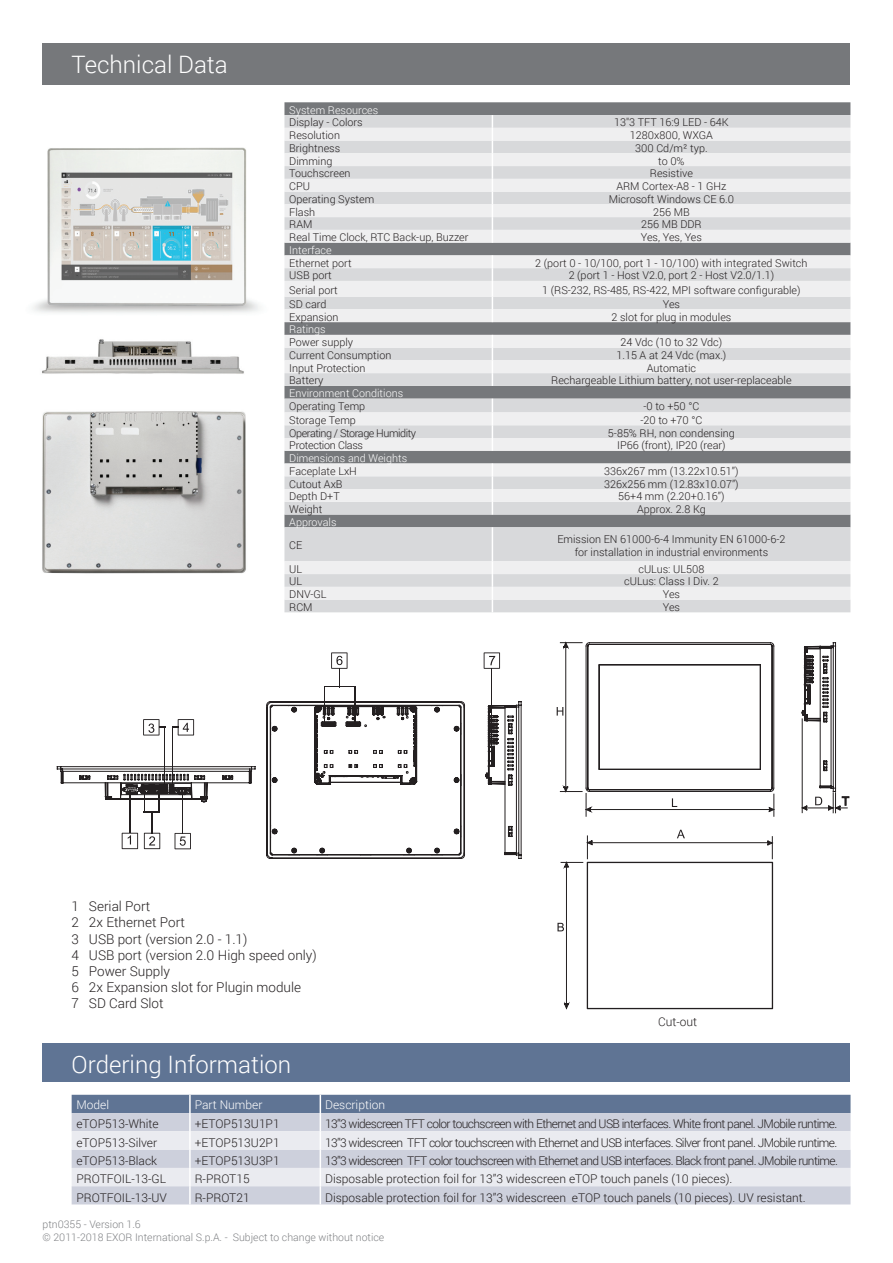
<style>
.page{position:relative;width:893px;height:1263px;background:#fff}
.page>*{position:absolute;margin:0;border:0;box-sizing:border-box;transform-origin:0 0}
.t1{font:300 24px "Roboto";color:#fff}
.t2{font:300 13.5px/16.2px "Roboto";color:#231f20}
.t3{font:300 12px "Roboto";letter-spacing:-.05em;color:#231f20}
.t4{font:300 12px "Roboto";color:#231f20}
.t5{font:300 12px "Roboto";color:#fff}
.t6{font:300 10.8px/12.9px "Roboto";color:#231f20;text-align:center}
.t7{font:300 10.8px "Roboto";color:#fff}
.t8{font:300 10.8px "Roboto";letter-spacing:-.04em;color:#231f20}
.t9{font:300 10.8px "Roboto";letter-spacing:-.025em;color:#231f20}
.t10{font:300 10.5px/12.6px "Roboto";color:#808285}
</style>
<div class="page">
<svg style="left:72px;top:1094px;width:778px;height:110px;background:#c5cad7"></svg>
<img style="left:32px;top:147px;width:227px;height:166px">
<img style="left:42px;top:339px;width:202px;height:35px">
<img style="left:42px;top:411px;width:204px;height:163px">
<svg style="left:284px;top:102px;width:566px;height:13px;background:#797b7e"></svg>
<div style="left:284px;top:115px;width:566px;height:497px;background:#d8d9db"></div>
<svg style="left:284px;top:128px;width:566px;height:472px"></svg>
<svg style="left:492px;top:115px;width:1px;height:128px"></svg>
<svg style="left:492px;top:255px;width:1px;height:67px"></svg>
<svg style="left:492px;top:335px;width:1px;height:51px"></svg>
<svg style="left:492px;top:399px;width:1px;height:52px"></svg>
<svg style="left:492px;top:463px;width:1px;height:51px"></svg>
<hr style="left:492px;top:527px;width:1px;height:34px;background:#fff">
<svg style="left:492px;top:561px;width:1px;height:51px"></svg>
<hr style="left:324px;top:686px;width:1px;height:38px;background:#231f20">
<hr style="left:354px;top:686px;width:1px;height:38px;background:#231f20">
<hr style="left:324px;top:686px;width:31px;height:1px;background:#231f20">
<hr style="left:491px;top:668px;width:1px;height:88px;background:#231f20">
<svg style="left:331px;top:652px;width:17px;height:34px"></svg>
<svg style="left:484px;top:652px;width:16px;height:17px"></svg>
<svg style="left:57px;top:701px;width:464px;height:158px"></svg>
<svg style="left:557px;top:642px;width:218px;height:174px"></svg>
<svg style="left:557px;top:830px;width:216px;height:179px"></svg>
<svg style="left:802px;top:642px;width:47px;height:171px"></svg>
<div style="left:43px;top:43px;width:807px;height:42px;background:#76787b"></div>
<div style="left:43px;top:1044px;width:807px;height:38px;background:#5f7494"></div>
<h1 class="t1" style="left:72px;top:48px;width:158px">Technical Data</h1>
<p class="t7" style="left:289px;top:102px;width:91px">System Resources</p>
<p class="t6" style="left:289px;top:116px;width:75px">Display - Colors</p>
<p class="t6" style="left:614px;top:116px;width:116px">13"3 TFT 16:9 LED - 64K</p>
<p class="t6" style="left:289px;top:128px;width:52px">Resolution</p>
<p class="t6" style="left:630px;top:128px;width:85px">1280x800, WXGA</p>
<p class="t6" style="left:289px;top:141px;width:53px">Brightness</p>
<p class="t6" style="left:635px;top:141px;width:74px">300 Cd/m² typ.</p>
<p class="t6" style="left:289px;top:154px;width:45px">Dimming</p>
<p class="t6" style="left:658px;top:154px;width:28px">to 0%</p>
<p class="t6" style="left:289px;top:167px;width:63px">Touchscreen</p>
<p class="t6" style="left:650px;top:167px;width:44px">Resistive</p>
<p class="t6" style="left:289px;top:179px;width:22px">CPU</p>
<p class="t6" style="left:616px;top:179px;width:112px">ARM Cortex-A8 - 1 GHz</p>
<p class="t6" style="left:289px;top:192px;width:87px">Operating System</p>
<p class="t6" style="left:609px;top:192px;width:127px">Microsoft Windows CE 6.0</p>
<p class="t6" style="left:289px;top:205px;width:28px">Flash</p>
<p class="t6" style="left:653px;top:205px;width:38px">256 MB</p>
<p class="t6" style="left:289px;top:218px;width:25px">RAM</p>
<p class="t6" style="left:641px;top:218px;width:62px">256 MB DDR</p>
<p class="t6" style="left:289px;top:230px;width:181px">Real Time Clock, RTC Back-up, Buzzer</p>
<p class="t6" style="left:641px;top:230px;width:63px">Yes, Yes, Yes</p>
<p class="t7" style="left:289px;top:243px;width:44px">Interface</p>
<p class="t6" style="left:289px;top:256px;width:64px">Ethernet port</p>
<p class="t6" style="left:535px;top:256px;width:274px">2 (port 0 - 10/100, port 1 - 10/100) with integrated Switch</p>
<p class="t6" style="left:289px;top:269px;width:44px">USB port</p>
<p class="t6" style="left:569px;top:269px;width:207px">2 (port 1 - Host V2.0, port 2 - Host V2.0/1.1)</p>
<p class="t6" style="left:289px;top:283px;width:50px">Serial port</p>
<p class="t6" style="left:542px;top:283px;width:260px">1 (RS-232, RS-485, RS-422, MPI software configurable)</p>
<p class="t6" style="left:289px;top:297px;width:39px">SD card</p>
<p class="t6" style="left:663px;top:297px;width:19px">Yes</p>
<p class="t6" style="left:289px;top:310px;width:51px">Expansion</p>
<p class="t6" style="left:611px;top:310px;width:121px">2 slot for plug in modules</p>
<p class="t7" style="left:289px;top:322px;width:38px">Ratings</p>
<p class="t6" style="left:289px;top:335px;width:65px">Power supply</p>
<p class="t6" style="left:621px;top:335px;width:103px">24 Vdc (10 to 32 Vdc)</p>
<p class="t6" style="left:289px;top:348px;width:104px">Current Consumption</p>
<p class="t6" style="left:616px;top:348px;width:111px">1.15 A at 24 Vdc (max.)</p>
<p class="t6" style="left:289px;top:361px;width:78px">Input Protection</p>
<p class="t6" style="left:647px;top:361px;width:51px">Automatic</p>
<p class="t6" style="left:289px;top:374px;width:36px">Battery</p>
<p class="t6" style="left:551px;top:374px;width:242px">Rechargeable Lithium battery, not user-replaceable</p>
<p class="t7" style="left:289px;top:386px;width:115px">Environment Conditions</p>
<p class="t6" style="left:289px;top:400px;width:78px">Operating Temp</p>
<p class="t6" style="left:643px;top:400px;width:58px">-0 to +50 °C</p>
<p class="t6" style="left:289px;top:413px;width:68px">Storage Temp</p>
<p class="t6" style="left:640px;top:413px;width:64px">-20 to +70 °C</p>
<p class="t8" style="left:289px;top:425px;width:128px">Operating / Storage Humidity</p>
<p class="t6" style="left:608px;top:426px;width:128px">5-85% RH, non condensing</p>
<p class="t9" style="left:289px;top:438px;width:75px">Protection Class</p>
<p class="t6" style="left:617px;top:439px;width:110px">IP66 (front), IP20 (rear)</p>
<p class="t7" style="left:289px;top:451px;width:119px">Dimensions and Weights</p>
<p class="t6" style="left:289px;top:464px;width:69px">Faceplate LxH</p>
<p class="t6" style="left:604px;top:464px;width:136px">336x267 mm (13.22x10.51”)</p>
<p class="t6" style="left:289px;top:478px;width:55px">Cutout AxB</p>
<p class="t6" style="left:604px;top:478px;width:136px">326x256 mm (12.83x10.07”)</p>
<p class="t6" style="left:289px;top:490px;width:52px">Depth D+T</p>
<p class="t6" style="left:618px;top:490px;width:108px">56+4 mm (2.20+0.16”)</p>
<p class="t6" style="left:289px;top:502px;width:35px">Weight</p>
<p class="t6" style="left:637px;top:502px;width:70px">Approx. 2.8 Kg</p>
<p class="t7" style="left:289px;top:514px;width:49px">Approvals</p>
<p class="t6" style="left:289px;top:538px;width:15px">CE</p>
<p class="t6" style="left:557px;top:532px;width:230px">Emission EN 61000-6-4 Immunity EN 61000-6-2 for installation in industrial environments</p>
<p class="t6" style="left:289px;top:562px;width:14px">UL</p>
<p class="t6" style="left:638px;top:562px;width:67px">cULus: UL508</p>
<p class="t6" style="left:289px;top:575px;width:14px">UL</p>
<p class="t6" style="left:624px;top:575px;width:96px">cULus: Class I Div. 2</p>
<p class="t6" style="left:289px;top:587px;width:39px">DNV-GL</p>
<p class="t6" style="left:663px;top:587px;width:19px">Yes</p>
<p class="t6" style="left:289px;top:600px;width:25px">RCM</p>
<p class="t6" style="left:663px;top:600px;width:19px">Yes</p>
<p class="t2" style="left:72px;top:898px;width:247px">1 Serial Port<br>2 2x Ethernet Port<br>3 USB port (version 2.0 - 1.1)<br>4 USB port (version 2.0 High speed only)<br>5 Power Supply<br>6 2x Expansion slot for Plugin module<br>7 SD Card Slot</p>
<h1 class="t1" style="left:72px;top:1047px;width:221px">Ordering Information</h1>
<p class="t3" style="left:658px;top:1013px;width:41px">Cut-out</p>
<p class="t5" style="left:76px;top:1097px;width:34px">Model</p>
<p class="t5" style="left:195px;top:1097px;width:69px">Part Number</p>
<p class="t5" style="left:325px;top:1097px;width:61px">Description</p>
<p class="t4" style="left:76px;top:1116px;width:84px">eTOP513-White</p>
<p class="t4" style="left:195px;top:1116px;width:86px">+ETOP513U1P1</p>
<p class="t3" style="left:325px;top:1116px;width:514px">13”3 widescreen TFT color touchscreen with Ethernet and USB interfaces. White front panel. JMobile runtime.</p>
<p class="t4" style="left:76px;top:1134px;width:82px">eTOP513-Silver</p>
<p class="t4" style="left:195px;top:1134px;width:86px">+ETOP513U2P1</p>
<p class="t3" style="left:325px;top:1134px;width:514px">13”3 widescreen TFT color touchscreen with Ethernet and USB interfaces. Silver front panel. JMobile runtime.</p>
<p class="t4" style="left:76px;top:1152px;width:82px">eTOP513-Black</p>
<p class="t4" style="left:195px;top:1152px;width:86px">+ETOP513U3P1</p>
<p class="t3" style="left:325px;top:1152px;width:514px">13”3 widescreen TFT color touchscreen with Ethernet and USB interfaces. Black front panel. JMobile runtime.</p>
<p class="t4" style="left:76px;top:1171px;width:91px">PROTFOIL-13-GL</p>
<p class="t3" style="left:195px;top:1171px;width:56px">R-PROT15</p>
<p class="t4" style="left:325px;top:1171px;width:409px">Disposable protection foil for 13”3 widescreen eTOP touch panels (10 pieces).</p>
<p class="t4" style="left:76px;top:1189px;width:92px">PROTFOIL-13-UV</p>
<p class="t3" style="left:195px;top:1189px;width:56px">R-PROT21</p>
<p class="t4" style="left:325px;top:1189px;width:482px">Disposable protection foil for 13”3 widescreen eTOP touch panels (10 pieces). UV resistant.</p>
<p class="t10" style="left:43px;top:1218px;width:343px">ptn0355 - Version 1.6<br>© 2011-2018 EXOR International S.p.A. - Subject to change without notice</p>
</div>
